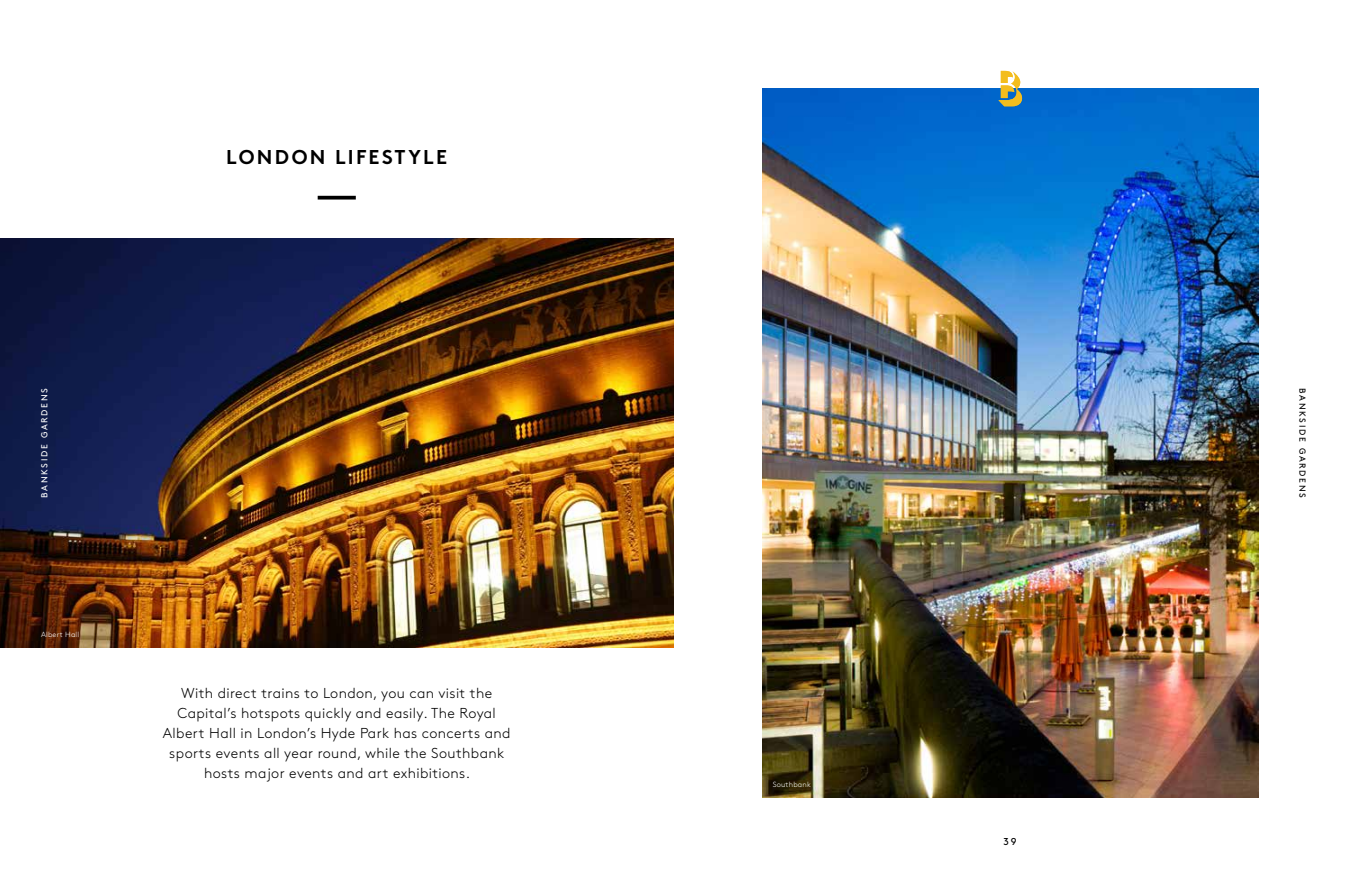
<style>
.page{position:relative;width:1347px;height:886px;background:#fff}
.page>*{position:absolute;margin:0;border:0;box-sizing:border-box;transform-origin:0 0}
.t1{font:700 20px "Brown Std";letter-spacing:.11em;color:#000}
.t2{font:300 14.38px/20px "Brown Std";letter-spacing:.025em;color:#000;text-align:center}
.t3{font:10px "Brown Std";color:#000}
.t4{font:8.75px "Brown Std";letter-spacing:.2em;color:#000}
.t5{font:8.75px "Brown Std";letter-spacing:.2em;color:#fff}
.t6{font:300 7.5px "Brown Std";letter-spacing:.025em;color:#fff}
</style>
<div class="page">
<img style="left:762px;top:89px;width:496px;height:708px">
<img style="left:0;top:239px;width:673px;height:408px">
<svg style="left:318px;top:196px;width:38px;height:4px"></svg>
<svg style="left:998px;top:71px;width:24px;height:35px"></svg>
<h1 class="t1" style="left:226px;top:145px;width:222px">LONDON LIFESTYLE</h1>
<p class="t5" style="left:39px;top:498px;width:112px;rotate:-90deg">BANKSIDE GARDENS</p>
<p class="t6" style="left:41px;top:630px;width:40px">Albert Hall</p>
<p class="t2" style="left:163px;top:683px;width:349px">With direct trains to London, you can visit the Capital’s hotspots quickly and easily. The Royal Albert Hall in London’s Hyde Park has concerts and sports events all year round, while the Southbank hosts major events and art exhibitions.</p>
<p class="t6" style="left:772px;top:780px;width:40px">Southbank</p>
<p class="t3" style="left:1003px;top:836px;width:15px">39</p>
<p class="t4" style="left:1307px;top:388px;width:112px;rotate:90deg">BANKSIDE GARDENS</p>
</div>
